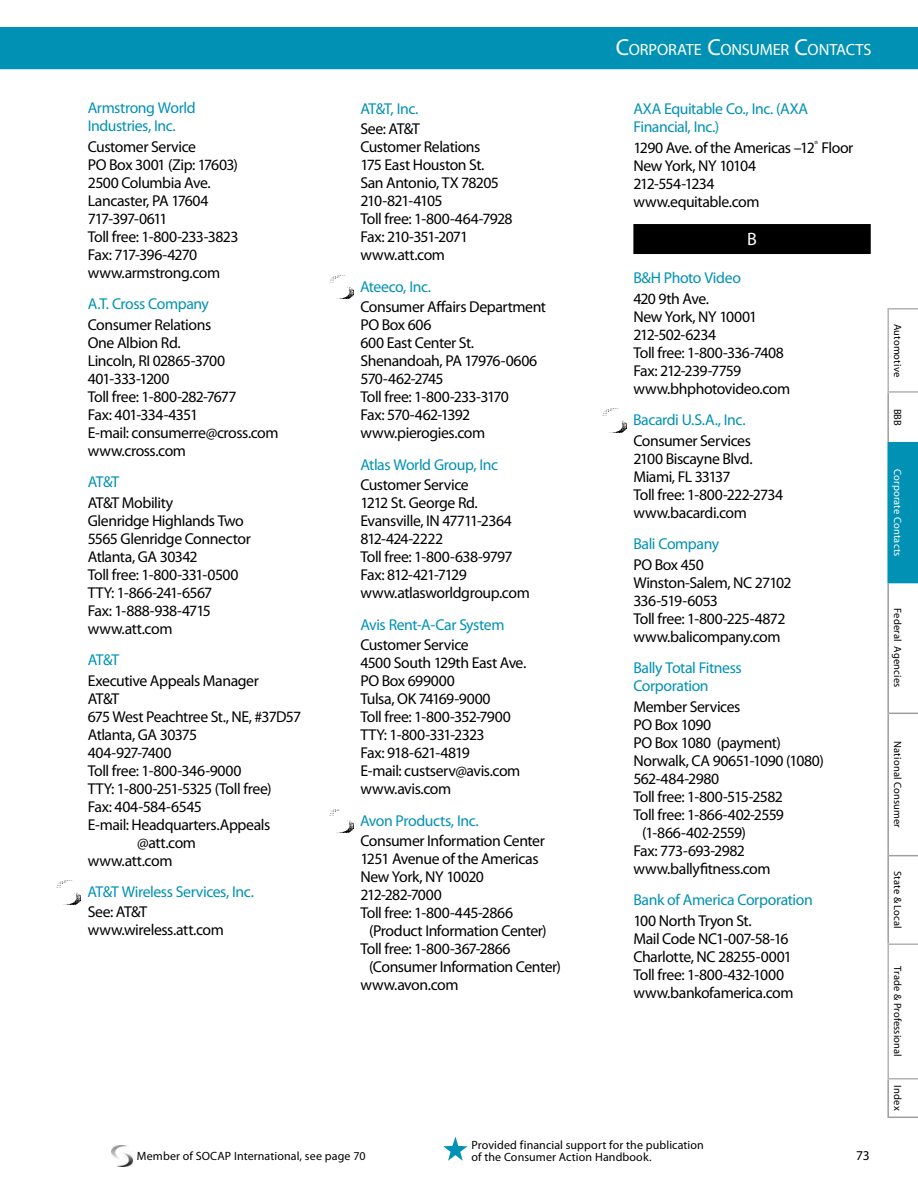
<style>
.page{position:relative;width:918px;height:1188px;background:#fff}
.page>*{position:absolute;margin:0;border:0;box-sizing:border-box;transform-origin:0 0}
.t1{font:18px "Myriad Pro";color:#fff}
.t2{font:16.35px "Myriad Pro";letter-spacing:-.005em;color:#fff}
.t3{font:15.75px/18px "Myriad Pro";letter-spacing:-.03em;color:#000}
.t4{font:15.75px/18px "Myriad Pro";letter-spacing:-.03em;color:#0091b5}
.t5{font:13.5px "Myriad Pro";color:#000}
.t6{font:12px/12px "Myriad Pro";letter-spacing:.01em;color:#000}
.t7{font:10.5px "Myriad Pro";letter-spacing:.015em;color:#000}
.t8{font:10.5px "Myriad Pro";letter-spacing:.015em;color:#fff}
.t9{font:4.8px "Myriad Pro";color:#000}
.s1{font-size:23.25px}
</style>
<div class="page">
<svg style="left:443px;top:1137px;width:25px;height:24px"></svg>
<img style="left:111px;top:1145px;width:21px;height:22px">
<div style="left:0;top:27px;width:918px;height:42px;background:#0091b5"></div>
<div style="left:888px;top:443px;width:30px;height:140px;background:#0091b5"></div>
<svg style="left:889px;top:1117px;width:29px;height:1px"></svg>
<hr style="left:887px;top:1080px;width:2px;height:38px;background:#9d9fa2">
<hr style="left:887px;top:393px;width:2px;height:49px;background:#9d9fa2">
<hr style="left:887px;top:583px;width:2px;height:130px;background:#9d9fa2">
<svg style="left:889px;top:713px;width:29px;height:1px"></svg>
<hr style="left:887px;top:713px;width:2px;height:143px;background:#9d9fa2">
<svg style="left:889px;top:855px;width:29px;height:1px"></svg>
<hr style="left:887px;top:856px;width:2px;height:87px;background:#9d9fa2">
<hr style="left:889px;top:943px;width:29px;height:2px;background:#b3b2b0">
<hr style="left:889px;top:1078px;width:29px;height:2px;background:#b3b2b0">
<hr style="left:887px;top:943px;width:2px;height:137px;background:#b3b2b0">
<hr style="left:889px;top:308px;width:29px;height:2px;background:#b3b2b0">
<hr style="left:889px;top:391px;width:29px;height:2px;background:#b3b2b0">
<hr style="left:887px;top:308px;width:2px;height:85px;background:#b3b2b0">
<hr style="left:889px;top:442px;width:29px;height:2px;background:#0091b5">
<hr style="left:887px;top:442px;width:2px;height:141px;background:#0091b5">
<img style="left:56px;top:880px;width:25px;height:24px">
<img style="left:329px;top:275px;width:24px;height:24px">
<img style="left:329px;top:809px;width:24px;height:24px">
<div style="left:633px;top:224px;width:238px;height:30px;background:#000"></div>
<img style="left:602px;top:409px;width:24px;height:23px">
<p class="t4" style="left:88px;top:99px;width:109px">Armstrong World<br>Industries, Inc.</p>
<p class="t3" style="left:88px;top:137px;width:152px">Customer Service<br>PO Box 3001 (Zip: 17603)<br>2500 Columbia Ave.<br>Lancaster, PA 17604<br>717-397-0611<br>Toll free: 1-800-233-3823<br>Fax: 717-396-4270 www.armstrong.com</p>
<p class="t4" style="left:88px;top:295px;width:123px">A.T. Cross Company</p>
<p class="t3" style="left:88px;top:315px;width:192px">Consumer Relations<br>One Albion Rd.<br>Lincoln, RI 02865-3700<br>401-333-1200<br>Toll free: 1-800-282-7677<br>Fax: 401-334-4351<br>E-mail: consumerre@cross.com www.cross.com</p>
<p class="t4" style="left:88px;top:473px;width:33px">AT&amp;T</p>
<p class="t3" style="left:88px;top:493px;width:165px">AT&amp;T Mobility<br>Glenridge Highlands Two<br>5565 Glenridge Connector<br>Atlanta, GA 30342<br>Toll free: 1-800-331-0500<br>TTY: 1-866-241-6567<br>Fax: 1-888-938-4715 www.att.com</p>
<p class="t4" style="left:88px;top:651px;width:33px">AT&amp;T</p>
<p class="t3" style="left:88px;top:671px;width:173px">Executive Appeals Manager</p>
<p class="t3" style="left:88px;top:689px;width:33px">AT&amp;T</p>
<p class="t3" style="left:88px;top:707px;width:215px">675 West Peachtree St., NE, #37D57</p>
<p class="t3" style="left:88px;top:725px;width:111px">Atlanta, GA 30375</p>
<p class="t3" style="left:88px;top:743px;width:85px">404-927-7400</p>
<p class="t3" style="left:88px;top:761px;width:155px">Toll free: 1-800-346-9000</p>
<p class="t3" style="left:88px;top:779px;width:185px">TTY: 1-800-251-5325 (Toll free)</p>
<p class="t3" style="left:88px;top:797px;width:116px">Fax: 404-584-6545</p>
<p class="t3" style="left:88px;top:815px;width:184px">E-mail: Headquarters.Appeals</p>
<p class="t3" style="left:137px;top:833px;width:60px">@att.com</p>
<p class="t3" style="left:88px;top:851px;width:86px">www.att.com</p>
<p class="t4" style="left:87px;top:883px;width:168px">AT&amp;T Wireless Services, Inc.</p>
<p class="t3" style="left:88px;top:903px;width:138px">See: AT&amp;T www.wireless.att.com</p>
<p class="t4" style="left:360px;top:99px;width:60px">AT&amp;T, Inc.</p>
<p class="t3" style="left:360px;top:120px;width:154px">See: AT&amp;T<br>Customer Relations<br>175 East Houston St.<br>San Antonio, TX 78205<br>210-821-4105<br>Toll free: 1-800-464-7928<br>Fax: 210-351-2071 www.att.com</p>
<p class="t4" style="left:360px;top:277px;width:73px">Ateeco, Inc.</p>
<p class="t3" style="left:360px;top:298px;width:187px">Consumer Affairs Department<br>PO Box 606<br>600 East Center St.<br>Shenandoah, PA 17976-0606<br>570-462-2745<br>Toll free: 1-800-233-3170<br>Fax: 570-462-1392 www.pierogies.com</p>
<p class="t4" style="left:360px;top:455px;width:139px">Atlas World Group, Inc</p>
<p class="t3" style="left:360px;top:476px;width:171px">Customer Service<br>1212 St. George Rd.<br>Evansville, IN 47711-2364<br>812-424-2222<br>Toll free: 1-800-638-9797<br>Fax: 812-421-7129 www.atlasworldgroup.com</p>
<p class="t4" style="left:360px;top:615px;width:146px">Avis Rent-A-Car System</p>
<p class="t3" style="left:360px;top:636px;width:167px">Customer Service<br>4500 South 129th East Ave.<br>PO Box 699000<br>Tulsa, OK 74169-9000<br>Toll free: 1-800-352-7900<br>TTY: 1-800-331-2323<br>Fax: 918-621-4819<br>E-mail: custserv@avis.com www.avis.com</p>
<p class="t4" style="left:360px;top:811px;width:120px">Avon Products, Inc.</p>
<p class="t3" style="left:360px;top:832px;width:186px">Consumer Information Center</p>
<p class="t3" style="left:360px;top:850px;width:180px">1251 Avenue of the Americas</p>
<p class="t3" style="left:360px;top:868px;width:125px">New York, NY 10020</p>
<p class="t3" style="left:360px;top:886px;width:83px">212-282-7000</p>
<p class="t3" style="left:360px;top:904px;width:154px">Toll free: 1-800-445-2866</p>
<p class="t3" style="left:369px;top:922px;width:179px">(Product Information Center)</p>
<p class="t3" style="left:360px;top:940px;width:152px">Toll free: 1-800-367-2866</p>
<p class="t3" style="left:369px;top:958px;width:193px">(Consumer Information Center)</p>
<p class="t3" style="left:360px;top:976px;width:100px">www.avon.com</p>
<p class="t2" style="left:616px;top:39px;width:257px"><span class="s1">C</span>ORPORATE <span class="s1">C</span>ONSUMER <span class="s1">C</span>ONTACTS</p>
<p class="t4" style="left:633px;top:100px;width:176px">AXA Equitable Co., Inc. (AXA<br>Financial, Inc.)</p>
<p class="t3" style="left:633px;top:138px;width:222px">1290 Ave. of the Americas –12 Floor</p>
<p class="t9" style="left:814px;top:140px;width:6px">th</p>
<p class="t3" style="left:633px;top:156px;width:128px">New York, NY 10104<br>212-554-1234 www.equitable.com</p>
<p class="t1" style="left:747px;top:228px;width:11px">B</p>
<p class="t4" style="left:633px;top:269px;width:109px">B&amp;H Photo Video</p>
<p class="t3" style="left:633px;top:289px;width:158px">420 9th Ave.<br>New York, NY 10001<br>212-502-6234<br>Toll free: 1-800-336-7408<br>Fax: 212-239-7759 www.bhphotovideo.com</p>
<p class="t4" style="left:633px;top:411px;width:114px">Bacardi U.S.A., Inc.</p>
<p class="t3" style="left:633px;top:431px;width:151px">Consumer Services<br>2100 Biscayne Blvd.<br>Miami, FL 33137<br>Toll free: 1-800-222-2734 www.bacardi.com</p>
<p class="t4" style="left:633px;top:535px;width:87px">Bali Company</p>
<p class="t3" style="left:633px;top:555px;width:160px">PO Box 450<br>Winston-Salem, NC 27102<br>336-519-6053<br>Toll free: 1-800-225-4872 www.balicompany.com</p>
<p class="t4" style="left:633px;top:659px;width:110px">Bally Total Fitness<br>Corporation</p>
<p class="t3" style="left:633px;top:697px;width:109px">Member Services</p>
<p class="t3" style="left:633px;top:715px;width:79px">PO Box 1090</p>
<p class="t3" style="left:633px;top:733px;width:149px">PO Box 1080 (payment)</p>
<p class="t3" style="left:633px;top:751px;width:192px">Norwalk, CA 90651-1090 (1080)</p>
<p class="t3" style="left:633px;top:769px;width:87px">562-484-2980</p>
<p class="t3" style="left:633px;top:787px;width:151px">Toll free: 1-800-515-2582</p>
<p class="t3" style="left:633px;top:805px;width:152px">Toll free: 1-866-402-2559</p>
<p class="t3" style="left:642px;top:823px;width:105px">(1-866-402-2559)</p>
<p class="t3" style="left:633px;top:841px;width:113px">Fax: 773-693-2982</p>
<p class="t3" style="left:633px;top:859px;width:139px">www.ballyfitness.com</p>
<p class="t4" style="left:633px;top:891px;width:181px">Bank of America Corporation</p>
<p class="t3" style="left:633px;top:911px;width:162px">100 North Tryon St.<br>Mail Code NC1-007-58-16<br>Charlotte, NC 28255-0001<br>Toll free: 1-800-432-1000 www.bankofamerica.com</p>
<p class="t6" style="left:471px;top:1138px;width:234px">Provided financial support for the publication of the Consumer Action Handbook.</p>
<p class="t6" style="left:137px;top:1150px;width:230px">Member of SOCAP International, see page 70</p>
<p class="t5" style="left:856px;top:1147px;width:15px">73</p>
<p class="t7" style="left:904px;top:324px;width:55px;rotate:90deg">Automotive</p>
<p class="t7" style="left:904px;top:409px;width:19px;rotate:90deg">BBB</p>
<p class="t8" style="left:904px;top:469px;width:89px;rotate:90deg">Corporate Contacts</p>
<p class="t7" style="left:904px;top:608px;width:80px;rotate:90deg">Federal Agencies</p>
<p class="t7" style="left:904px;top:741px;width:88px;rotate:90deg">National Consumer</p>
<p class="t7" style="left:904px;top:871px;width:59px;rotate:90deg">State &amp; Local</p>
<p class="t7" style="left:904px;top:966px;width:92px;rotate:90deg">Trade &amp; Professional</p>
<p class="t7" style="left:904px;top:1085px;width:27px;rotate:90deg">Index</p>
</div>
